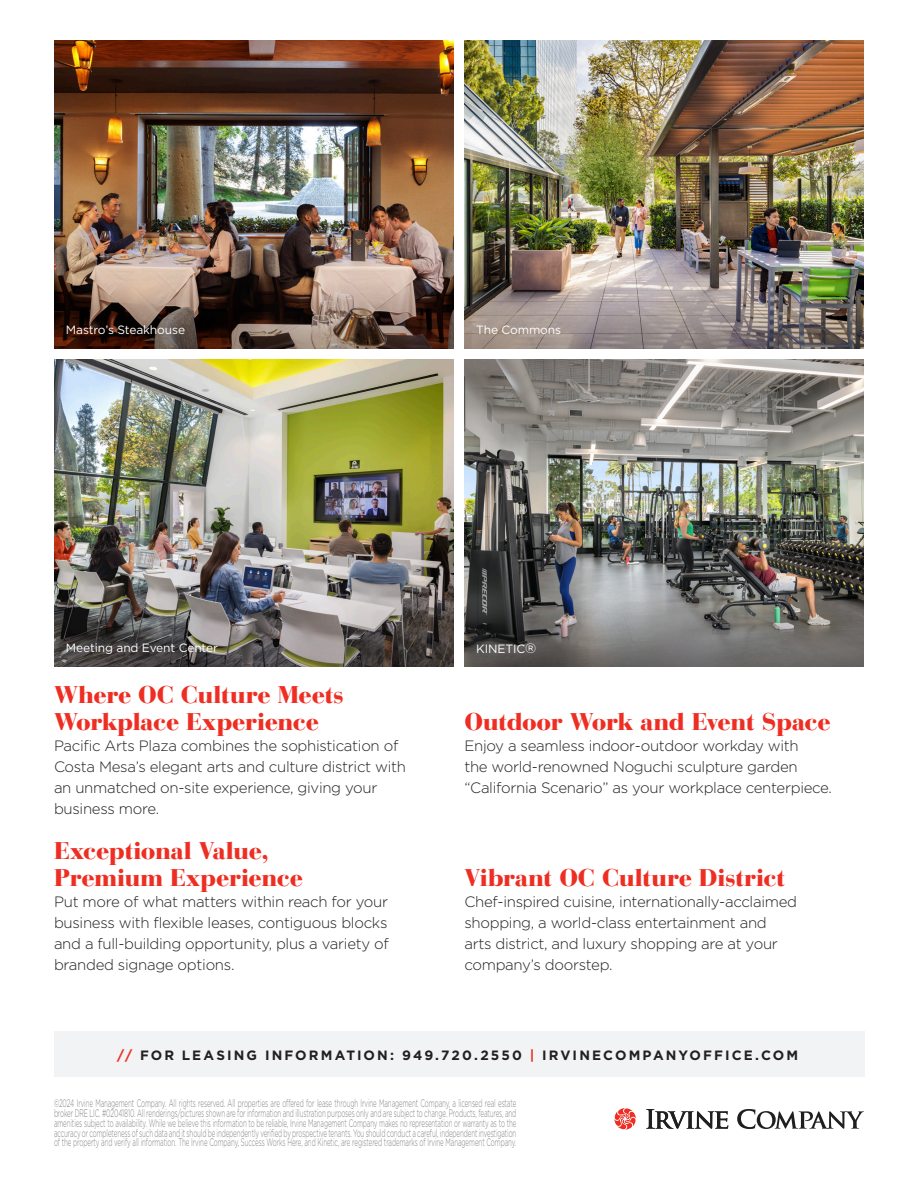
<style>
.page{position:relative;width:918px;height:1188px;background:#fff}
.page>*{position:absolute;margin:0;border:0;box-sizing:border-box;transform-origin:0 0}
.subhead{font:900 24px/27px "Bauer Bodoni Std";letter-spacing:-.02em;color:#ee2e22}
.Bullets{font:300 15px/21px "Gotham";letter-spacing:-.02em;color:#231f20}
.collection{font:700 13.5px "Gotham";letter-spacing:.155em;color:#231f20}
.body{font:12px "Gotham";letter-spacing:-.01em;color:#fff}
.t1{font:300 10.8px/9.8px "Gotham";letter-spacing:-.01em;color:#808285;text-align:justify;scale:.57 1}
.s1{font-size:13.5px}
.s2{color:#ee2e22}
</style>
<div class="page">
<img style="left:464px;top:40px;width:400px;height:242px">
<img style="left:54px;top:40px;width:400px;height:242px">
<img style="left:464px;top:359px;width:400px;height:241px">
<img style="left:54px;top:359px;width:400px;height:241px">
<img style="left:54px;top:600px;width:400px;height:67px">
<svg style="left:464px;top:600px;width:400px;height:67px;background:#6d6c6a"></svg>
<img style="left:464px;top:282px;width:400px;height:66px">
<svg style="left:54px;top:282px;width:400px;height:66px;background:#5d483f"></svg>
<svg style="left:737px;top:1109px;width:127px;height:20px"></svg>
<svg style="left:646px;top:1109px;width:82px;height:20px"></svg>
<svg style="left:614px;top:1108px;width:22px;height:22px"></svg>
<div style="left:54px;top:1031px;width:810px;height:46px;background:#f2f3f4"></div>
<p class="body" style="left:66px;top:323px;width:121px">Mastro’s Steakhouse</p>
<p class="body" style="left:476px;top:323px;width:86px">The Commons</p>
<p class="body" style="left:66px;top:641px;width:154px">Meeting and Event Center</p>
<p class="body" style="left:476px;top:643px;width:62px">KINETIC<span class="s1">®</span></p>
<p class="subhead" style="left:54px;top:681px;width:291px">Where OC Culture Meets<br>Workplace Experience</p>
<p class="Bullets" style="left:54px;top:735px;width:354px">Pacific Arts Plaza combines the sophistication of Costa Mesa’s elegant arts and culture district with an unmatched on-site experience, giving your business more.</p>
<p class="subhead" style="left:54px;top:837px;width:251px">Exceptional Value,<br>Premium Experience</p>
<p class="Bullets" style="left:54px;top:891px;width:336px;text-align:justify">Put more of what matters within reach for your business with flexible leases, contiguous blocks and a full-building opportunity, plus a variety of branded signage options.</p>
<p class="subhead" style="left:464px;top:709px;width:368px">Outdoor Work and Event Space</p>
<p class="Bullets" style="left:464px;top:735px;width:369px">Enjoy a seamless indoor-outdoor workday with<br>the world-renowned Noguchi sculpture garden “California Scenario” as your workplace centerpiece.</p>
<p class="subhead" style="left:464px;top:865px;width:323px">Vibrant OC Culture District</p>
<p class="Bullets" style="left:464px;top:891px;width:334px">Chef-inspired cuisine, internationally-acclaimed shopping, a world-class entertainment and arts district, and luxury shopping are at your company’s doorstep.</p>
<p class="collection" style="left:117px;top:1047px;width:682px"><span class="s2">//</span> FOR LEASING INFORMATION: 949.720.2550 <span class="s2">|</span> IRVINECOMPANYOFFICE.COM</p>
<p class="t1" style="left:54px;top:1098px;width:813px">©2024 Irvine Management Company. All rights reserved. All properties are offered for lease through Irvine Management Company, a licensed real estate broker DRE LIC. #02041810. All renderings/pictures shown are for information and illustration purposes only and are subject to change. Products, features, and amenities subject to availability. While we believe this information to be reliable, Irvine Management Company makes no representation or warranty as to the accuracy or completeness of such data and it should be independently verified by prospective tenants. You should conduct a careful, independent investigation of the property and verify all information. The Irvine Company, Success Works Here, and Kinetic, are registered trademarks of Irvine Management Company.</p>
</div>
